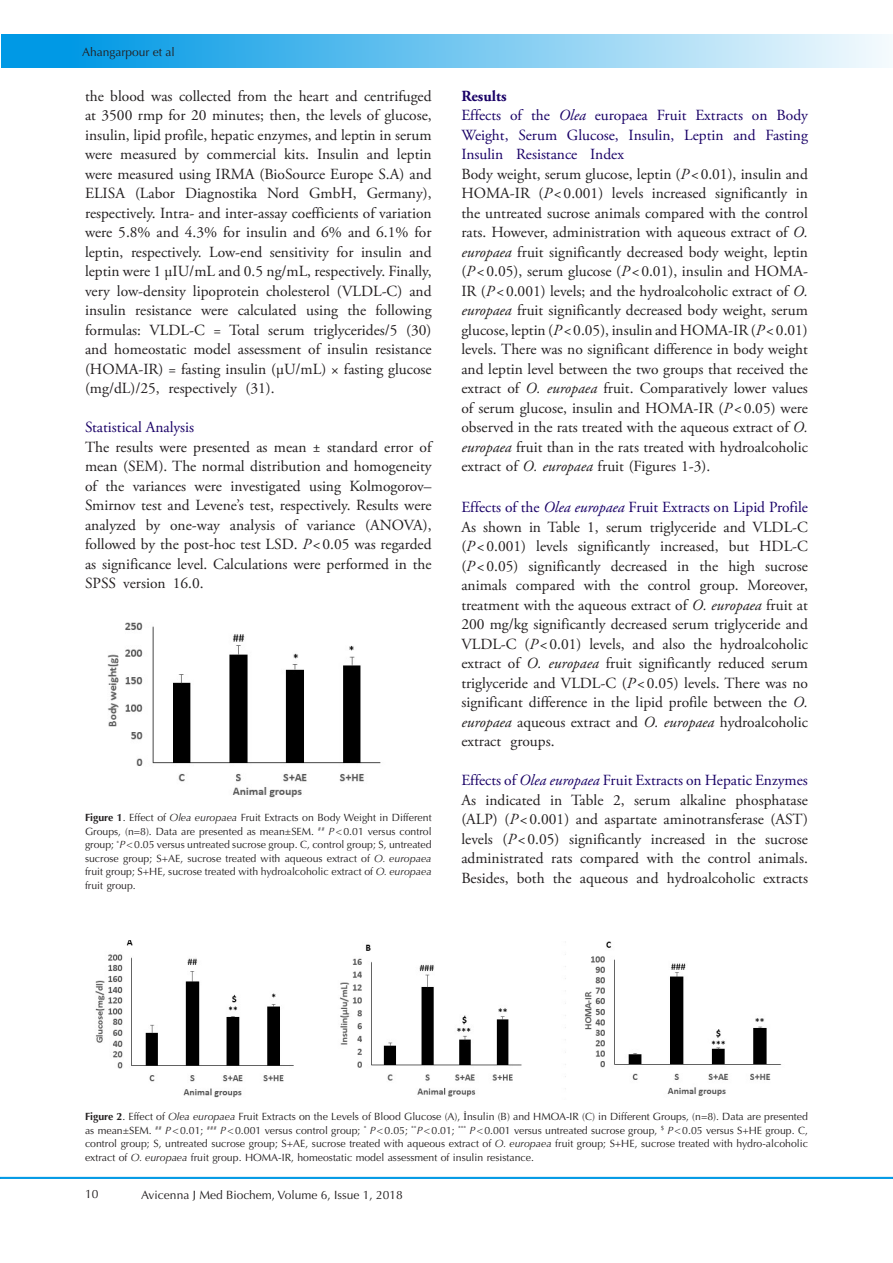
<style>
.page{position:relative;width:893px;height:1263px;background:#fff}
.page>*{position:absolute;margin:0;border:0;box-sizing:border-box;transform-origin:0 0}
.t1{font:15.45px/19.5px "Adobe Garamond Pro";color:#231f20;text-align:justify}
.t2{font:15.45px "Adobe Garamond Pro";color:#190066}
.t3{font:12px "Optima LT Std";color:#231f20}
.t4{font:10.5px/13.5px "Optima LT Std";color:#231f20;text-align:justify}
.s1{font-style:italic}
.s2{font-weight:700}
.s3{font-weight:700;color:#190066}
.s4{color:#190066}
.s5{font-style:italic;color:#190066}
.s6{font-family:"Times New Roman"}
</style>
<div class="page">
<hr style="left:0;top:1177px;width:893px;height:2px;background:#0099e5">
<div style="left:1px;top:35px;width:892px;height:33px;background:linear-gradient(to right,#0092e3,#f4fafd)"></div>
<img style="left:107px;top:622px;width:274px;height:176px">
<img style="left:95px;top:940px;width:687px;height:158px">
<p class="t3" style="left:82px;top:45px;width:94px">Ahangarpour et al</p>
<p class="t1" style="left:85px;top:86px;width:348px">the blood was collected from the heart and centrifuged at 3500 rmp for 20 minutes; then, the levels of glucose, insulin, lipid profile, hepatic enzymes, and leptin in serum were measured by commercial kits. Insulin and leptin were measured using IRMA (BioSource Europe S.A) and ELISA (Labor Diagnostika Nord GmbH, Germany), respectively. Intra- and inter-assay coefficients of variation were 5.8% and 4.3% for insulin and 6% and 6.1% for leptin, respectively. Low-end sensitivity for insulin and leptin were 1 μIU/mL and 0.5 ng/mL, respectively. Finally, very low-density lipoprotein cholesterol (VLDL-C) and insulin resistance were calculated using the following formulas: VLDL-C = Total serum triglycerides/5 (30) and homeostatic model assessment of insulin resistance (HOMA-IR) = fasting insulin (μU/mL) × fasting glucose (mg/dL)/25, respectively (31).</p>
<p class="t2" style="left:85px;top:418px;width:111px">Statistical Analysis</p>
<p class="t1" style="left:85px;top:437px;width:348px">The results were presented as mean ± standard error of mean (SEM). The normal distribution and homogeneity of the variances were investigated using Kolmogorov– Smirnov test and Levene’s test, respectively. Results were analyzed by one-way analysis of variance (ANOVA), followed by the post-hoc test LSD. <span class="s1">P</span>&lt;0.05 was regarded as significance level. Calculations were performed in the SPSS version 16.0.</p>
<p class="t4" style="left:85px;top:811px;width:348px"><span class="s2">Figure 1</span>. Effect of <span class="s1">Olea europaea</span> Fruit Extracts on Body Weight in Different Groups, (n=8). Data are presented as mean±SEM. <sup>##</sup> <span class="s1">P</span>&lt;0.01 versus control group; <sup>*</sup><span class="s1">P</span>&lt;0.05 versus untreated sucrose group. C, control group; S, untreated sucrose group; S+AE, sucrose treated with aqueous extract of <span class="s1">O. europaea </span>fruit group; S+HE, sucrose treated with hydroalcoholic extract of <span class="s1">O. europaea </span>fruit group.</p>
<p class="t1" style="left:461px;top:86px;width:348px;text-align:left"><span class="s3">Results<br></span><span class="s4">Effects of the</span> <span class="s5">Olea</span> <span class="s4">europaea Fruit Extracts on Body Weight, Serum Glucose, Insulin, Leptin and Fasting Insulin Resistance Index<br></span>Body weight, serum glucose, leptin (<span class="s1">P</span>&lt;0.01), insulin and HOMA-IR (<span class="s1">P</span>&lt;0.001) levels increased significantly in the untreated sucrose animals compared with the control rats. However, administration with aqueous extract of <span class="s1">O. europaea</span> fruit significantly decreased body weight, leptin (<span class="s1">P</span>&lt;0.05), serum glucose (<span class="s1">P</span>&lt;0.01), insulin and HOMA-IR (<span class="s1">P</span>&lt;0.001) levels; and the hydroalcoholic extract of <span class="s1">O. europaea</span> fruit significantly decreased body weight, serum glucose, leptin (<span class="s1">P</span>&lt;0.05), insulin and HOMA-IR (<span class="s1">P</span>&lt;0.01) levels. There was no significant difference in body weight and leptin level between the two groups that received the extract of <span class="s1">O. europaea</span> fruit. Comparatively lower values of serum glucose, insulin and HOMA-IR (<span class="s1">P</span>&lt;0.05) were observed in the rats treated with the aqueous extract of <span class="s1">O. europaea</span> fruit than in the rats treated with hydroalcoholic extract of <span class="s1">O. europaea</span> fruit (Figures 1-3).</p>
<p class="t1" style="left:461px;top:498px;width:348px"><span class="s4">Effects of the</span> <span class="s5">Olea europaea</span> <span class="s4">Fruit Extracts on Lipid Profile </span>As shown in Table 1, serum triglyceride and VLDL-C (<span class="s1">P</span>&lt;0.001) levels significantly increased, but HDL-C (<span class="s1">P</span>&lt;0.05) significantly decreased in the high sucrose animals compared with the control group. Moreover, treatment with the aqueous extract of <span class="s1">O. europaea</span> fruit at 200 mg/kg significantly decreased serum triglyceride and VLDL-C (<span class="s1">P</span>&lt;0.01) levels, and also the hydroalcoholic extract of <span class="s1">O. europaea</span> fruit significantly reduced serum triglyceride and VLDL-C (<span class="s1">P</span>&lt; 0.05) levels. There was no significant difference in the lipid profile between the <span class="s1">O. europaea</span> aqueous extract and <span class="s1">O. europaea</span> hydroalcoholic extract groups.</p>
<p class="t1" style="left:461px;top:771px;width:348px"><span class="s4">Effects of</span> <span class="s5">Olea europaea</span> <span class="s4">Fruit Extracts on Hepatic Enzymes </span>As indicated in Table 2, serum alkaline phosphatase (ALP) (<span class="s1">P</span>&lt;0.001) and aspartate aminotransferase (AST) levels (<span class="s1">P</span>&lt;0.05) significantly increased in the sucrose administrated rats compared with the control animals.<br>Besides, both the aqueous and hydroalcoholic extracts</p>
<p class="t4" style="left:85px;top:1110px;width:724px"><span class="s2">Figure 2</span>. Effect of <span class="s1">Olea europaea</span> Fruit Extracts on the Levels of Blood Glucose (A), <span class="s6">İ</span>nsulin (B) and HMOA-IR (C) in Different Groups, (n=8). Data are presented as mean±SEM. <sup>##</sup> <span class="s1">P</span>&lt;0.01; <sup>###</sup> <span class="s1">P</span>&lt;0.001 versus control group; <sup>*</sup> <span class="s1">P</span>&lt;0.05; <sup>**</sup><span class="s1">P</span>&lt;0.01; <sup>***</sup> <span class="s1">P</span>&lt;0.001 versus untreated sucrose group, <sup>$</sup> <span class="s1">P</span>&lt;0.05 versus S+HE group. C, control group; S, untreated sucrose group; S+AE, sucrose treated with aqueous extract of <span class="s1">O. europaea</span> fruit group; S+HE, sucrose treated with hydro-alcoholic extract of <span class="s1">O. europaea</span> fruit group. HOMA-IR, homeostatic model assessment of insulin resistance.</p>
<p class="t3" style="left:85px;top:1187px;width:15px">10</p>
<p class="t3" style="left:141px;top:1188px;width:263px">Avicenna J Med Biochem, Volume 6, Issue 1, 2018</p>
</div>
